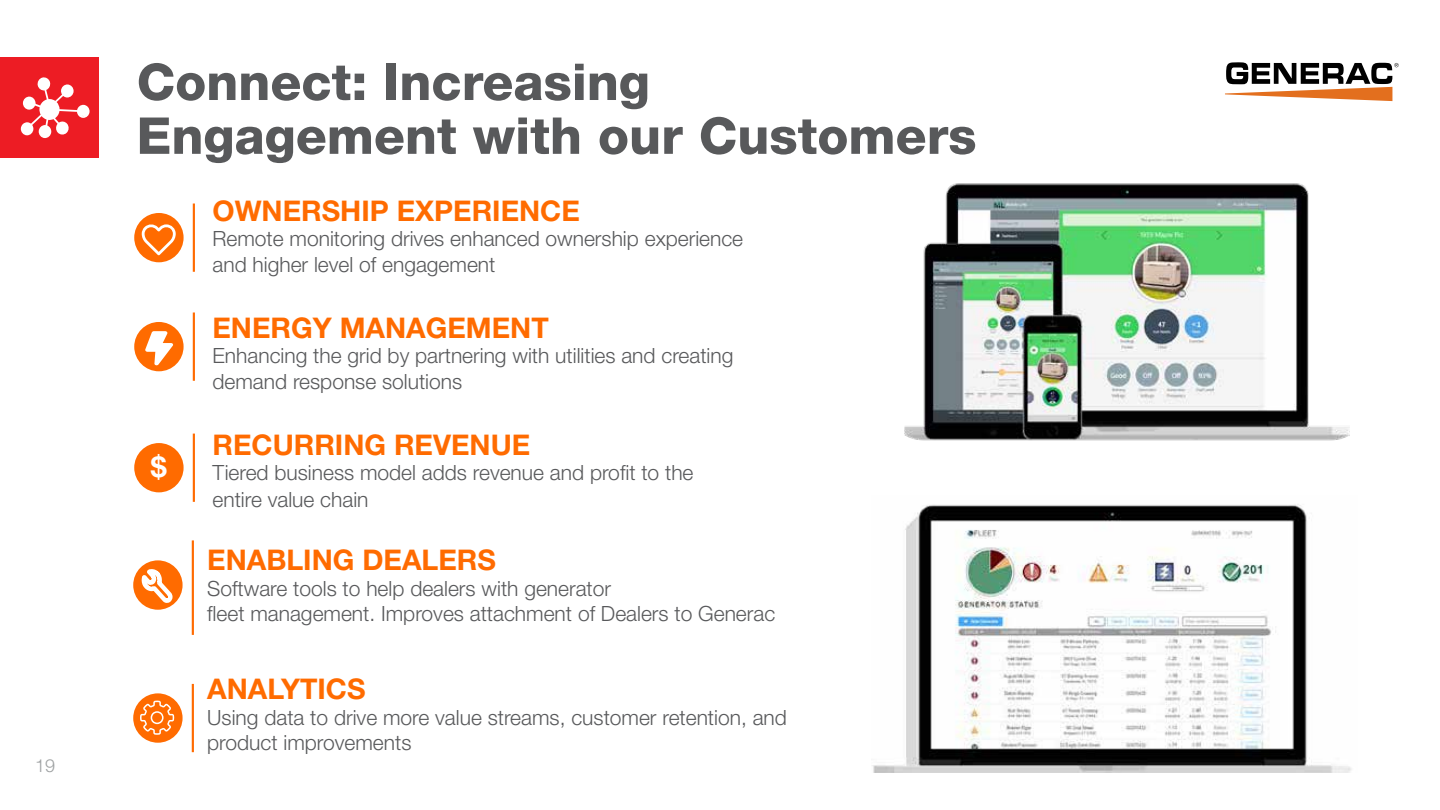
<style>
.page{position:relative;width:1440px;height:810px;background:#fff}
.page>*{position:absolute;margin:0;border:0;box-sizing:border-box;transform-origin:0 0}
.t1{font:800 50.85px/53.8px "Helvetica Neue LT Std";color:#58595b}
.t2{font:700 28.5px "Helvetica Neue LT Std";color:#ff6b00}
.t3{font:700 28.5px "Helvetica Neue LT Std";color:#fff}
.t4{font:300 21px/25.5px "Helvetica Neue LT Std";color:#58595b}
.t5{font:300 18px "Helvetica Neue LT Std";color:#9ea1a2}
</style>
<div class="page">
<svg style="left:1225px;top:62px;width:173px;height:39px"></svg>
<div style="left:0;top:57px;width:98px;height:101px;background:#ed1c24"></div>
<svg style="left:21px;top:77px;width:69px;height:61px"></svg>
<hr style="left:193px;top:204px;width:2px;height:68px;background:#ff6b00">
<hr style="left:192px;top:540px;width:2px;height:95px;background:#ff6b00">
<hr style="left:193px;top:313px;width:2px;height:68px;background:#ff6b00">
<hr style="left:192px;top:684px;width:2px;height:68px;background:#ff6b00">
<hr style="left:193px;top:434px;width:2px;height:68px;background:#ff6b00">
<div style="left:134px;top:213px;width:50px;height:49px;background:#ff6b00;border-radius:50%"></div>
<div style="left:133px;top:560px;width:50px;height:50px;background:#ff6b00;border-radius:50%"></div>
<div style="left:134px;top:322px;width:50px;height:49px;background:#ff6b00;border-radius:50%"></div>
<svg style="left:133px;top:693px;width:50px;height:50px"></svg>
<div style="left:134px;top:443px;width:50px;height:49px;background:#ff6b00;border-radius:50%"></div>
<svg style="left:142px;top:224px;width:34px;height:31px"></svg>
<svg style="left:145px;top:331px;width:29px;height:35px"></svg>
<svg style="left:133px;top:484px;width:41px;height:259px"></svg>
<svg style="left:140px;top:701px;width:34px;height:34px"></svg>
<img style="left:904px;top:183px;width:446px;height:258px">
<img style="left:872px;top:504px;width:480px;height:269px">
<p class="t5" style="left:35px;top:755px;width:22px">19</p>
<h1 class="t1" style="left:137px;top:55px;width:841px">Connect: Increasing<br>Engagement with our Customers</h1>
<h2 class="t2" style="left:212px;top:193px;width:369px">OWNERSHIP EXPERIENCE</h2>
<p class="t4" style="left:212px;top:226px;width:532px">Remote monitoring drives enhanced ownership experience and higher level of engagement</p>
<h2 class="t3" style="left:151px;top:449px;width:17px">$</h2>
<h2 class="t2" style="left:212px;top:310px;width:338px">ENERGY MANAGEMENT</h2>
<p class="t4" style="left:212px;top:343px;width:522px">Enhancing the grid by partnering with utilities and creating demand response solutions</p>
<h2 class="t2" style="left:212px;top:427px;width:319px">RECURRING REVENUE</h2>
<p class="t4" style="left:212px;top:459px;width:482px;line-height:27px">Tiered business model adds revenue and profit to the entire value chain</p>
<h2 class="t2" style="left:207px;top:542px;width:290px">ENABLING DEALERS</h2>
<p class="t4" style="left:207px;top:575px;width:569px">Software tools to help dealers with generator<br>fleet management. Improves attachment of Dealers to Generac</p>
<h2 class="t2" style="left:207px;top:671px;width:160px">ANALYTICS</h2>
<p class="t4" style="left:207px;top:704px;width:581px">Using data to drive more value streams, customer retention, and product improvements</p>
</div>
